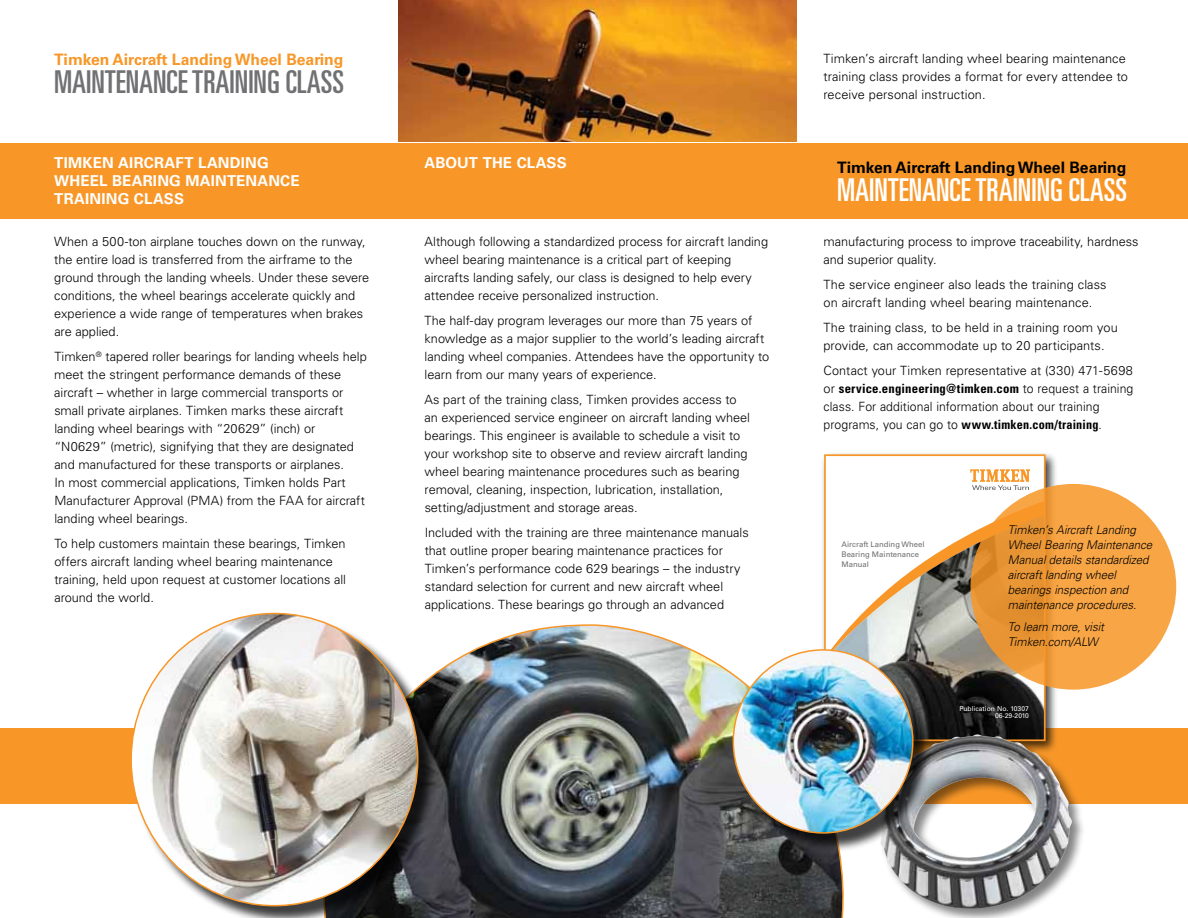
<style>
.page{position:relative;width:1188px;height:918px;background:#fff}
.page>*{position:absolute;margin:0;border:0;box-sizing:border-box;transform-origin:0 0}
.t1{font:ultra-condensed 31.5px "Univers LT Std";color:#717073}
.t2{font:ultra-condensed 31.5px "Univers LT Std";color:#fff}
.t3{font:700 15.75px "Univers LT Std";color:#f89728}
.t4{font:700 15.75px "Univers LT Std";color:#000}
.t5{font:700 15px/18px "Univers LT Std";letter-spacing:.01em;color:#fff}
.t6{font:300 12.75px/18px "Univers LT Std";color:#000}
.t7{font:italic 300 12px/15px "Univers LT Std";color:#000;scale:.96 1}
.t8{font:7.65px/10.2px "Univers LT Std";color:#6d6e70}
.t9{font:6.75px/7.9px "Univers LT Std";color:#fff;text-align:right}
.s1{font-weight:700;font-stretch:condensed}
</style>
<div class="page">
<div style="left:0;top:143px;width:1188px;height:76px;background:#f89728"></div>
<div style="left:0;top:728px;width:1188px;height:76px;background:#f89728"></div>
<img style="left:398px;top:0;width:398px;height:141px">
<img style="left:437px;top:624px;width:407px;height:294px">
<div style="left:133px;top:615px;width:304px;height:303px;background:#000;opacity:.75"></div>
<img style="left:133px;top:614px;width:285px;height:292px">
<div style="left:821px;top:451px;width:238px;height:303px;background:#000;opacity:.75"></div>
<div style="left:825px;top:455px;width:220px;height:285px;background:#fff"></div>
<svg style="left:970px;top:469px;width:60px;height:21px"></svg>
<img style="left:831px;top:515px;width:212px;height:218px">
<div style="left:824px;top:454px;width:222px;height:287px;border:2px solid #f89728"></div>
<svg style="left:971px;top:484px;width:205px;height:206px;background:#f29e3f"></svg>
<div style="left:879px;top:733px;width:207px;height:185px;background:#000;opacity:.49"></div>
<img style="left:880px;top:734px;width:192px;height:175px">
<div style="left:735px;top:651px;width:197px;height:201px;background:#000;opacity:.75"></div>
<img style="left:733px;top:650px;width:180px;height:183px">
<p class="t3" style="left:54px;top:51px;width:291px">Timken Aircraft Landing Wheel Bearing</p>
<h1 class="t1" style="left:54px;top:63px;width:292px">MAINTENANCE TRAINING CLASS</h1>
<p class="t5" style="left:54px;top:154px;width:164px">Tim ken Aircraft Landing<br>Wheel</p>
<p class="t5" style="left:112px;top:172px;width:21px">Bearing</p>
<p class="t5" style="left:185px;top:172px;width:26px">Maintenan</p>
<p class="t5" style="left:280px;top:172px;width:19px">ce</p>
<p class="t5" style="left:54px;top:190px;width:20px">Training</p>
<p class="t5" style="left:134px;top:190px;width:11px">Class</p>
<p class="t6" style="left:54px;top:232px;width:317px">When a 500-ton airplane touches down on the runway, the entire load is transferred from the airframe to the ground through the landing wheels. Under these severe conditions, the wheel bearings accelerate quickly and experience a wide range of temperatures when brakes are applied.</p>
<p class="t6" style="left:54px;top:347px;width:314px">Timken<sup>®</sup> tapered roller bearings for landing wheels help meet the stringent performance demands of these aircraft – whether in large commercial transports or small private airplanes. Timken marks these aircraft landing wheel bearings with “20629” (inch) or “N0629” (metric), signifying that they are designated and manufactured for these transports or airplanes.<br>In most commercial applications, Timken holds Part Manufacturer Approval (PMA) from the FAA for aircraft landing wheel bearings.</p>
<p class="t6" style="left:54px;top:534px;width:293px">To help customers maintain these bearings, Timken offers aircraft landing wheel bearing maintenance training, held upon request at customer locations all around the world.</p>
<p class="t5" style="left:424px;top:154px;width:144px">ABOUT THE CLASS</p>
<p class="t6" style="left:424px;top:232px;width:345px">Although following a standardized process for aircraft landing wheel bearing maintenance is a critical part of keeping aircrafts landing safely, our class is designed to help every attendee receive personalized instruction.</p>
<p class="t6" style="left:425px;top:311px;width:346px">The half-day program leverages our more than 75 years of knowledge as a major supplier to the world’s leading aircraft landing wheel companies. Attendees have the opportunity to learn from our many years of experience.</p>
<p class="t6" style="left:425px;top:390px;width:327px">As part of the training class, Timken provides access to an experienced service engineer on aircraft landing wheel bearings. This engineer is available to schedule a visit to your workshop site to observe and review aircraft landing wheel bearing maintenance procedures such as bearing removal, cleaning, inspection, lubrication, installation, setting/adjustment and storage areas.</p>
<p class="t6" style="left:425px;top:523px;width:326px">Included with the training are three maintenance manuals that outline proper bearing maintenance practices for Timken’s performance code 629 bearings – the industry standard selection for current and new aircraft wheel applications. These bearings go through an advanced</p>
<p class="t6" style="left:823px;top:50px;width:306px">Timken’s aircraft landing wheel bearing maintenance training class provides a format for every attendee to receive personal instruction.</p>
<p class="t4" style="left:837px;top:159px;width:291px">Timken Aircraft Landing Wheel Bearing</p>
<h1 class="t2" style="left:837px;top:172px;width:292px">MAINTENANCE TRAINING CLASS</h1>
<p class="t6" style="left:824px;top:233px;width:317px">manufacturing process to improve traceability, hardness and superior quality.</p>
<p class="t6" style="left:824px;top:276px;width:285px">The service engineer also leads the training class on aircraft landing wheel bearing maintenance.</p>
<p class="t6" style="left:823px;top:319px;width:296px">The training class, to be held in a training room you provide, can accommodate up to 20 participants.</p>
<p class="t6" style="left:824px;top:362px;width:311px">Contact your Timken representative at (330) 471-5698 or <span class="s1">service.engineering@timken.com</span> to request a training class. For additional information about our training programs, you can go to <span class="s1">www.timken.com/training</span>.</p>
<p class="t8" style="left:842px;top:539px;width:85px">Aircraft Landing Wheel<br>Bearing Maintenance<br>Manual</p>
<p class="t7" style="left:1008px;top:522px;width:152px">Timken’s Aircraft Landing<br>Wheel Bearing Maintenance<br>Manual details standardized aircraft landing wheel bearings inspection and maintenance procedures.</p>
<p class="t7" style="left:1008px;top:619px;width:102px">To learn more, visit<br>Timken.com/ALW</p>
<p class="t9" style="left:959px;top:704px;width:71px">Publication No. 10307<br>06-29-2010</p>
</div>
